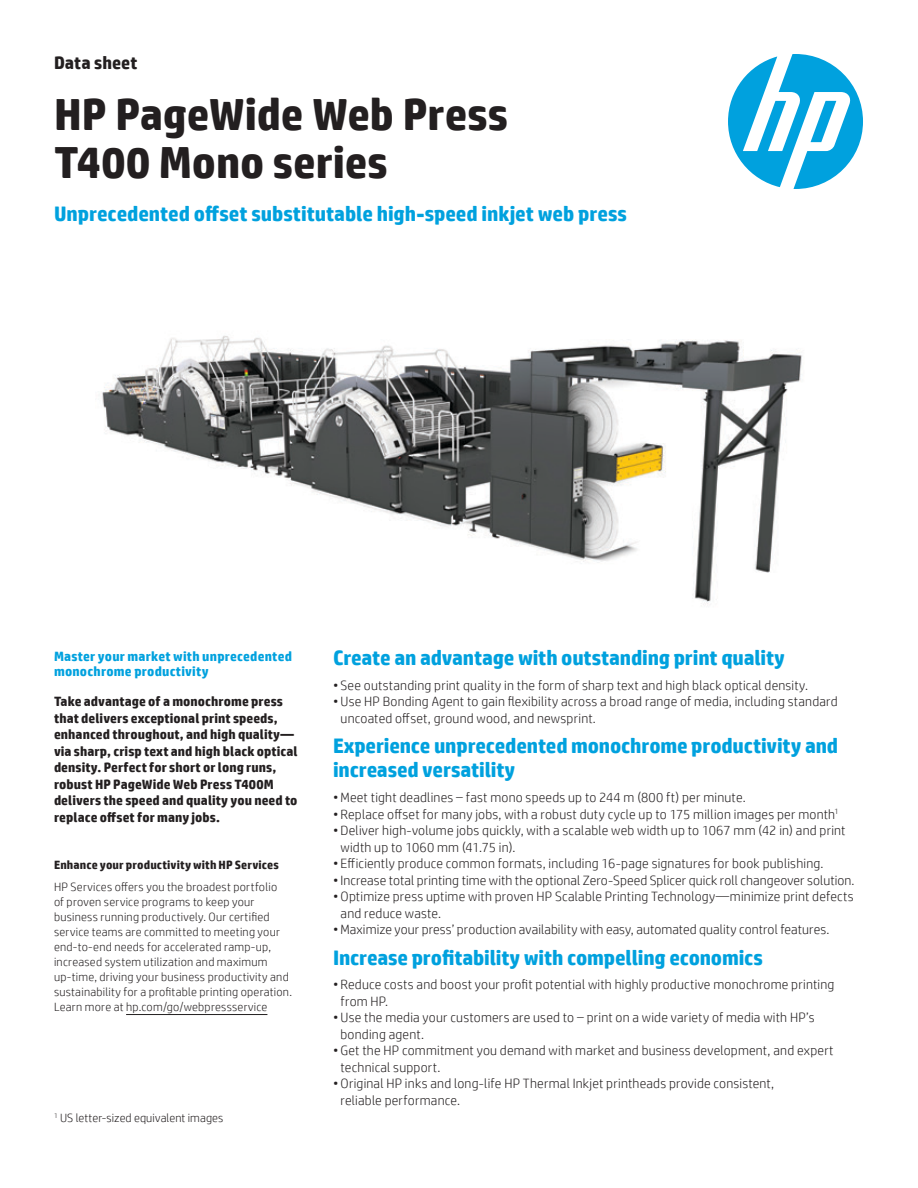
<style>
.page{position:relative;width:918px;height:1188px;background:#fff}
.page>*{position:absolute;margin:0;border:0;box-sizing:border-box;transform-origin:0 0}
.t1{font:700 45px/48px "HP Simplified";color:#231f20}
.t2{font:700 21px/24px "HP Simplified";letter-spacing:-.005em;color:#00a1de}
.t3{font:700 18px "HP Simplified";color:#231f20}
.t4{font:300 13.5px/16.5px "HP Simplified";letter-spacing:.015em;color:#231f20}
.t5{font:700 13.5px/16.5px "HP Simplified";letter-spacing:.005em;color:#231f20}
.t6{font:700 13.5px/15px "HP Simplified";letter-spacing:.015em;color:#00a1de}
.t7{font:300 12px/15px "HP Simplified";letter-spacing:.02em;color:#231f20}
.t8{font:700 12px "HP Simplified";letter-spacing:.01em;color:#231f20}
</style>
<div class="page">
<svg style="left:728px;top:54px;width:135px;height:135px"></svg>
<img style="left:102px;top:335px;width:700px;height:270px">
<hr style="left:126px;top:1014px;width:141px;height:1px;background:#231f20">
<h3 class="t3" style="left:54px;top:51px;width:85px">Data sheet</h3>
<h1 class="t1" style="left:54px;top:91px;width:456px">HP PageWide Web Press<br>T400 Mono series</h1>
<h2 class="t2" style="left:54px;top:202px;width:574px">Unprecedented offset substitutable high-speed inkjet web press</h2>
<p class="t6" style="left:54px;top:649px;width:239px">Master your market with unprecedented monochrome productivity</p>
<p class="t5" style="left:54px;top:693px;width:245px">Take advantage of a monochrome press that delivers exceptional print speeds, enhanced throughout, and high quality— via sharp, crisp text and high black optical density. Perfect for short or long runs, robust HP PageWide Web Press T400M delivers the speed and quality you need to replace offset for many jobs.</p>
<p class="t8" style="left:54px;top:857px;width:226px">Enhance your productivity with HP Services</p>
<p class="t7" style="left:54px;top:879px;width:240px">HP Services offers you the broadest portfolio<br>of proven service programs to keep your business running productively. Our certified service teams are committed to meeting your end-to-end needs for accelerated ramp-up, increased system utilization and maximum up-time, driving your business productivity and sustainability for a profitable printing operation.<br>Learn more at hp.com/go/webpressservice</p>
<p class="t7" style="left:54px;top:1110px;width:171px"><sup>1</sup> US letter-sized equivalent images</p>
<h2 class="t2" style="left:333px;top:646px;width:454px">Create an advantage with outstanding print quality</h2>
<p class="t4" style="left:333px;top:676px;width:477px">• See outstanding print quality in the form of sharp text and high black optical density.</p>
<p class="t4" style="left:341px;top:693px;width:499px;text-indent:-8px">• Use HP Bonding Agent to gain flexibility across a broad range of media, including standard uncoated offset, ground wood, and newsprint.</p>
<h2 class="t2" style="left:333px;top:734px;width:507px">Experience unprecedented monochrome productivity and increased versatility</h2>
<p class="t4" style="left:333px;top:789px;width:414px">•Meet tight deadlines – fast mono speeds up to 244 m (800 ft) per minute.</p>
<p class="t4" style="left:333px;top:805px;width:507px">• Replace offset for many jobs, with a robust duty cycle up to 175 million images per month<sup>1</sup></p>
<p class="t4" style="left:341px;top:822px;width:507px;text-indent:-8px">• Deliver high-volume jobs quickly, with a scalable web width up to 1067 mm (42 in) and print width up to 1060 mm (41.75 in).</p>
<p class="t4" style="left:333px;top:855px;width:492px">• Efficiently produce common formats, including 16-page signatures for book publishing.</p>
<p class="t4" style="left:333px;top:871px;width:523px">• Increase total printing time with the optional Zero-Speed Splicer quick roll changeover solution.</p>
<p class="t4" style="left:341px;top:888px;width:515px;text-indent:-8px">• Optimize press uptime with proven HP Scalable Printing Technology—minimize print defects and reduce waste.</p>
<p class="t4" style="left:333px;top:921px;width:498px">• Maximize your press’ production availability with easy, automated quality control features.</p>
<h2 class="t2" style="left:333px;top:946px;width:431px">Increase profitability with compelling economics</h2>
<p class="t4" style="left:341px;top:976px;width:495px;text-indent:-8px">• Reduce costs and boost your profit potential with highly productive monochrome printing from HP.</p>
<p class="t4" style="left:341px;top:1009px;width:476px;text-indent:-8px">• Use the media your customers are used to – print on a wide variety of media with HP’s bonding agent.</p>
<p class="t4" style="left:341px;top:1042px;width:495px;text-indent:-8px">• Get the HP commitment you demand with market and business development, and expert technical support.</p>
<p class="t4" style="left:341px;top:1075px;width:435px;text-indent:-8px">• Original HP inks and long-life HP Thermal Inkjet printheads provide consistent, reliable performance.</p>
</div>
